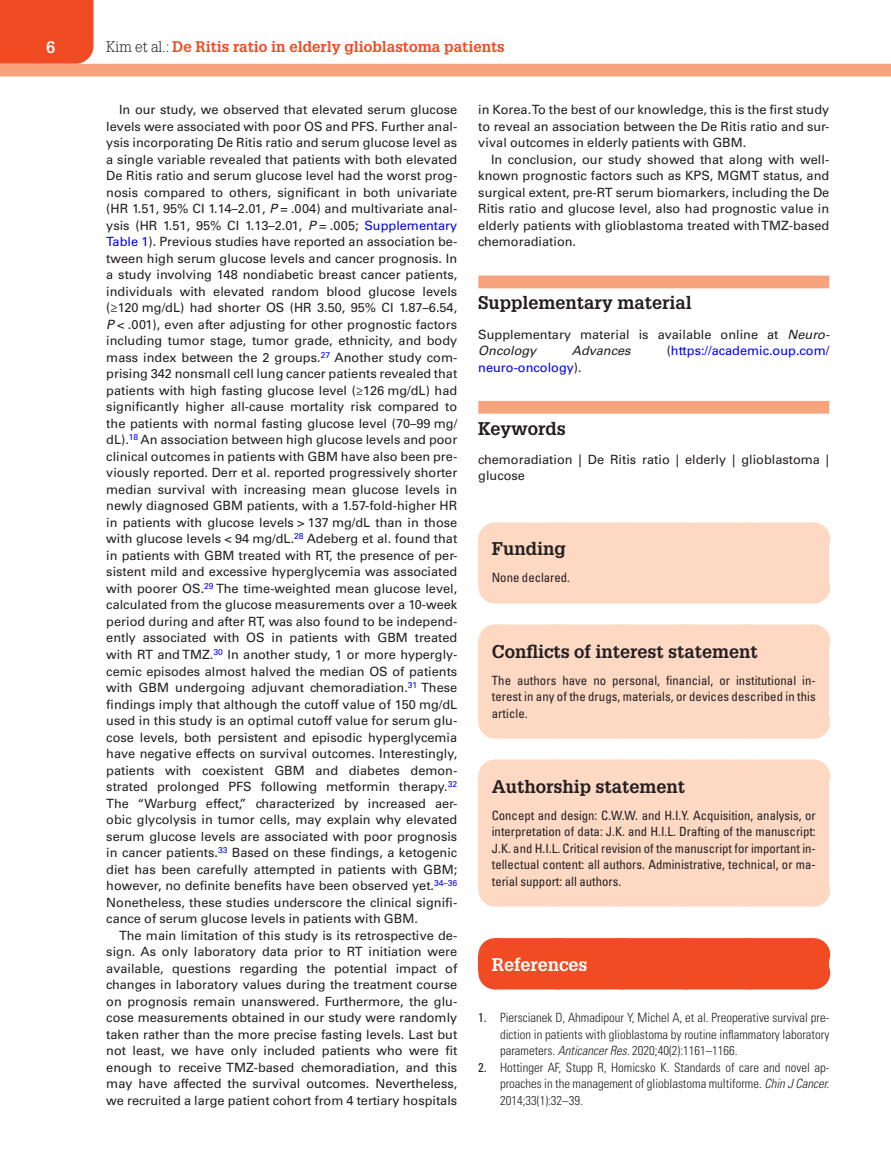
<style>
.page{position:relative;width:891px;height:1175px;background:#fff}
.page>*{position:absolute;margin:0;border:0;box-sizing:border-box;transform-origin:0 0}
.t1{font:700 18px "Glypha LT Std";color:#231f20}
.t2{font:700 18px "Glypha LT Std";color:#fff}
.t3{font:700 16.5px "Glypha LT Std";color:#fff}
.t4{font:700 15px "Glypha LT Std";color:#f04b22}
.t5{font:12.75px/16.5px "Univers LT Std";color:#231f20;text-align:justify}
.t6{font:condensed 12.75px/16.5px "Univers LT Std";color:#231f20;text-align:justify}
.t7{font:300 condensed 12.75px/16.5px "Univers LT Std";color:#231f20;text-align:justify}
.t8{font:12.75px "Univers LT Std";color:#00f}
.t9{font:italic 12.75px "Univers LT Std";color:#231f20}
.s1{font-weight:300;color:#231f20}
.s2{font-style:italic}
.s3{color:#00f}
.s4{color:#231f20}
.s5{font-weight:400}
</style>
<div class="page">
<div style="left:0;top:0;width:94px;height:64px;background:#f04b22"></div>
<div style="left:0;top:64px;width:891px;height:12px;background:#f7a37d"></div>
<div style="left:478px;top:275px;width:351px;height:13px;background:#f7a37d"></div>
<div style="left:478px;top:401px;width:351px;height:12px;background:#f7a37d"></div>
<div style="left:478px;top:539px;width:351px;height:33px;background:#fdd8c3"></div>
<div style="left:495px;top:522px;width:318px;height:33px;background:#fdd8c3"></div>
<svg style="left:558px;top:522px;width:223px;height:1px"></svg>
<hr style="left:813px;top:522px;width:1px;height:33px;background:#fdd8c3">
<div style="left:478px;top:570px;width:351px;height:16px;background:#fdd8c3"></div>
<div style="left:495px;top:570px;width:318px;height:33px;background:#fdd8c3"></div>
<hr style="left:813px;top:570px;width:1px;height:33px;background:#fdd8c3">
<div style="left:478px;top:641px;width:351px;height:33px;background:#fdd8c3"></div>
<div style="left:495px;top:624px;width:318px;height:33px;background:#fdd8c3"></div>
<svg style="left:558px;top:624px;width:223px;height:1px"></svg>
<hr style="left:813px;top:624px;width:1px;height:33px;background:#fdd8c3">
<div style="left:478px;top:672px;width:351px;height:49px;background:#fdd8c3"></div>
<div style="left:495px;top:705px;width:318px;height:33px;background:#fdd8c3"></div>
<hr style="left:813px;top:705px;width:1px;height:33px;background:#fdd8c3">
<div style="left:478px;top:776px;width:351px;height:33px;background:#fdd8c3"></div>
<div style="left:495px;top:759px;width:318px;height:33px;background:#fdd8c3"></div>
<svg style="left:558px;top:759px;width:223px;height:1px"></svg>
<hr style="left:813px;top:759px;width:1px;height:33px;background:#fdd8c3">
<div style="left:478px;top:807px;width:351px;height:82px;background:#fdd8c3"></div>
<div style="left:495px;top:873px;width:318px;height:33px;background:#fdd8c3"></div>
<hr style="left:813px;top:873px;width:1px;height:33px;background:#fdd8c3">
<div style="left:478px;top:955px;width:351px;height:16px;background:#f04b22"></div>
<div style="left:495px;top:938px;width:318px;height:33px;background:#f04b22"></div>
<hr style="left:813px;top:938px;width:1px;height:33px;background:#f04b22">
<div style="left:495px;top:956px;width:318px;height:33px;background:#f04b22"></div>
<svg style="left:561px;top:938px;width:220px;height:1px"></svg>
<hr style="left:813px;top:956px;width:1px;height:33px;background:#f04b22">
<p class="t3" style="left:46px;top:37px;width:11px">6</p>
<p class="t4" style="left:106px;top:37px;width:400px"><span class="s1">Kim et al.:</span> De Ritis ratio in elderly glioblastoma patients</p>
<p class="t5" style="left:106px;top:102px;width:353px;text-indent:13px">In our study, we observed that elevated serum glucose levels were associated with poor OS and PFS. Further anal&shy;ysis incorporating De Ritis ratio and serum glucose level as a single variable revealed that patients with both elevated De Ritis ratio and serum glucose level had the worst prog&shy;nosis compared to others, significant in both univariate (HR 1.51, 95% CI 1.14–2.01, <span class="s2">P</span> = .004) and multivariate anal&shy;ysis (HR 1.51, 95% CI 1.13–2.01, <span class="s2">P</span> = .005; <span class="s3">Supplementary Table 1</span>). Previous studies have reported an association be&shy;tween high serum glucose levels and cancer prognosis. In a study involving 148 nondiabetic breast cancer patients, individuals with elevated random blood glucose levels (≥120 mg/dL) had shorter OS (HR 3.50, 95% CI 1.87–6.54, <span class="s2">P</span> &lt; .001), even after adjusting for other prognostic factors including tumor stage, tumor grade, ethnicity, and body mass index between the 2 groups.<sup>27</sup> Another study com&shy;prising 342 nonsmall cell lung cancer patients revealed that patients with high fasting glucose level (≥126 mg/dL) had significantly higher all-cause mortality risk compared to the patients with normal fasting glucose level (70–99 mg/ dL).<sup>18</sup> An association between high glucose levels and poor clinical outcomes in patients with GBM have also been pre&shy;viously reported. Derr et al. reported progressively shorter median survival with increasing mean glucose levels in newly diagnosed GBM patients, with a 1.57-fold-higher HR in patients with glucose levels &gt; 137 mg/dL than in those with glucose levels &lt; 94 mg/dL.<sup>28</sup> Adeberg et al. found that in patients with GBM treated with RT, the presence of per&shy;sistent mild and excessive hyperglycemia was associated with poorer OS.<sup>29</sup> The time-weighted mean glucose level, calculated from the glucose measurements over a 10-week period during and after RT, was also found to be independ&shy;ently associated with OS in patients with GBM treated with RT and TMZ.<sup>30</sup> In another study, 1 or more hypergly&shy;cemic episodes almost halved the median OS of patients with GBM undergoing adjuvant chemoradiation.<sup>31</sup> These findings imply that although the cutoff value of 150 mg/dL used in this study is an optimal cutoff value for serum glu&shy;cose levels, both persistent and episodic hyperglycemia have negative effects on survival outcomes. Interestingly, patients with coexistent GBM and diabetes demon&shy;strated prolonged PFS following metformin therapy.<sup>32<br></sup>The “Warburg effect,” characterized by increased aer&shy;obic glycolysis in tumor cells, may explain why elevated serum glucose levels are associated with poor prognosis in cancer patients.<sup>33</sup> Based on these findings, a ketogenic diet has been carefully attempted in patients with GBM; however, no definite benefits have been observed yet.<sup>34</sup><sup>–</sup><sup>36<br></sup>Nonetheless, these studies underscore the clinical signifi&shy;cance of serum glucose levels in patients with GBM.</p>
<p class="t5" style="left:106px;top:927px;width:353px;text-indent:13px">The main limitation of this study is its retrospective de&shy;sign. As only laboratory data prior to RT initiation were available, questions regarding the potential impact of changes in laboratory values during the treatment course on prognosis remain unanswered. Furthermore, the glu&shy;cose measurements obtained in our study were randomly taken rather than the more precise fasting levels. Last but not least, we have only included patients who were fit enough to receive TMZ-based chemoradiation, and this may have affected the survival outcomes. Nevertheless, we recruited a large patient cohort from 4 tertiary hospitals</p>
<p class="t5" style="left:478px;top:102px;width:352px">in Korea. To the best of our knowledge, this is the first study to reveal an association between the De Ritis ratio and sur&shy;vival outcomes in elderly patients with GBM.</p>
<p class="t5" style="left:478px;top:151px;width:353px;text-indent:13px">In conclusion, our study showed that along with well&shy;known prognostic factors such as KPS, MGMT status, and surgical extent, pre-RT serum biomarkers, including the De Ritis ratio and glucose level, also had prognostic value in elderly patients with glioblastoma treated with TMZ-based chemoradiation.</p>
<h1 class="t1" style="left:478px;top:292px;width:215px">Supplementary material</h1>
<p class="t5" style="left:478px;top:326px;width:353px">Supplementary material is available online at <span class="s2">Neuro-<br>Oncology</span></p>
<p class="t9" style="left:572px;top:343px;width:60px">Advances</p>
<p class="t8" style="left:667px;top:343px;width:164px"><span class="s4">(</span>https://academic.oup.com/</p>
<p class="t8" style="left:478px;top:359px;width:105px">neuro-oncology<span class="s4">).</span></p>
<h1 class="t1" style="left:478px;top:417px;width:89px">Keywords</h1>
<p class="t5" style="left:478px;top:451px;width:353px">chemoradiation | De Ritis ratio | elderly | glioblastoma | glucose</p>
<h1 class="t1" style="left:492px;top:538px;width:76px">Funding</h1>
<p class="t6" style="left:492px;top:569px;width:80px">None declared.</p>
<h1 class="t1" style="left:492px;top:640px;width:268px">Conflicts of interest statement</h1>
<p class="t6" style="left:492px;top:671px;width:326px">The authors have no personal, financial, or institutional in&shy;terest in any of the drugs, materials, or devices described in this article.</p>
<h1 class="t1" style="left:492px;top:775px;width:195px">Authorship statement</h1>
<p class="t6" style="left:492px;top:806px;width:326px">Concept and design: C.W.W. and H.I.Y. Acquisition, analysis, or interpretation of data: J.K. and H.I.L. Drafting of the manuscript:<br>J.K. and H.I.L. Critical revision of the manuscript for important in&shy;tellectual content: all authors. Administrative, technical, or ma&shy;terial support: all authors.</p>
<h1 class="t2" style="left:492px;top:953px;width:97px">References</h1>
<p class="t7" style="left:500px;top:1009px;width:331px;text-indent:-22px"><span class="s5">1.</span> Pierscianek D, Ahmadipour Y, Michel A, et al. Preoperative survival pre&shy;diction in patients with glioblastoma by routine inflammatory laboratory parameters. <span class="s2">Anticancer Res.</span> 2020;40(2):1161–1166.</p>
<p class="t7" style="left:500px;top:1058px;width:331px;text-indent:-22px"><span class="s5">2.</span> Hottinger AF, Stupp R, Homicsko K. Standards of care and novel ap&shy;proaches in the management of glioblastoma multiforme. <span class="s2">Chin J Cancer.<br></span>2014;33(1):32–39.</p>
</div>
